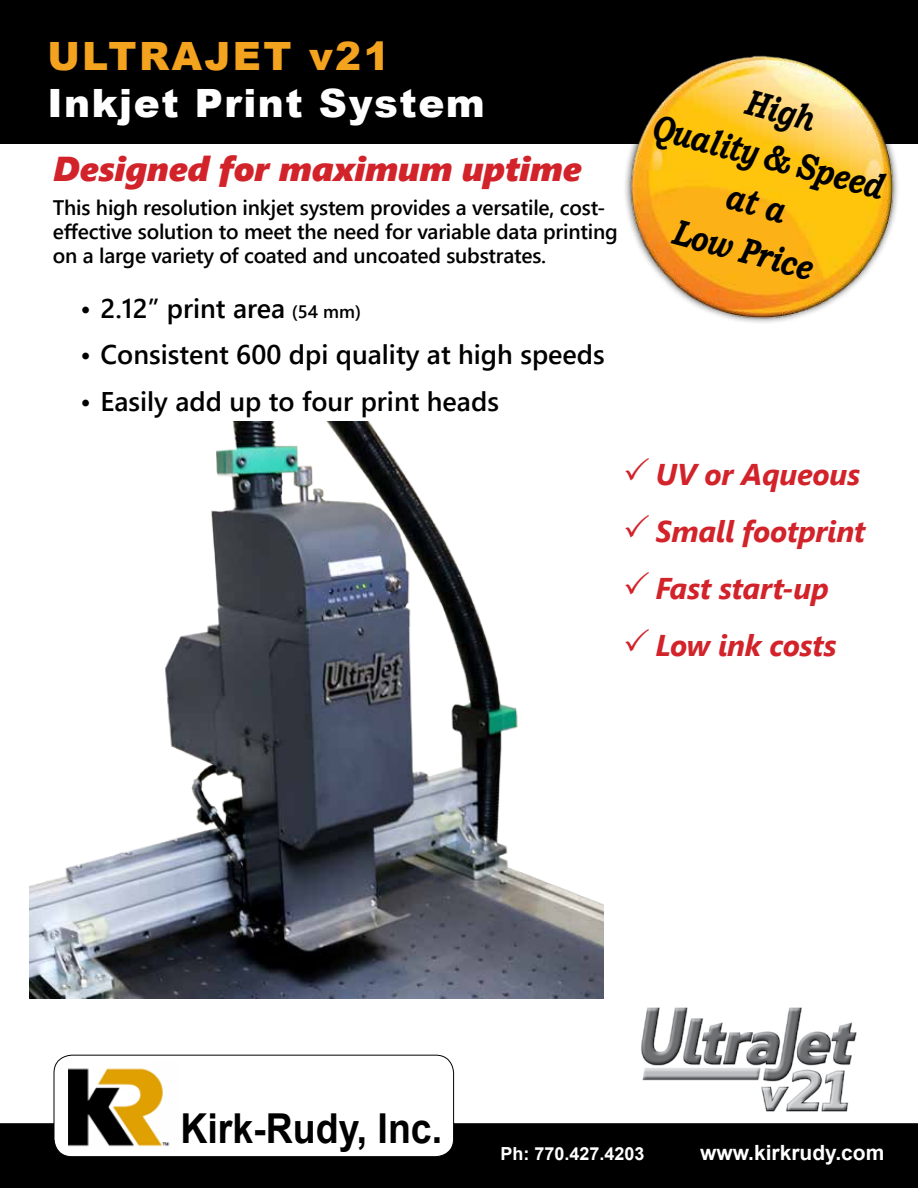
<style>
.page{position:relative;width:918px;height:1188px;background:#fff}
.page>*{position:absolute;margin:0;border:0;box-sizing:border-box;transform-origin:0 0}
.t1{font:700 41.25px "Arial";color:#000;scale:.91 1}
.t2{font:900 39px "Arial";letter-spacing:.04em;color:#fff}
.t3{font:900 39px "Arial";letter-spacing:.06em;color:#f4a31e}
.t4{font:italic 700 36.45px/48px "Bookman Old Style";color:#000;text-align:center;scale:.78 1}
.t5{font:italic 34.5px "Segoe UI Black";color:#d2232a}
.t6{font:italic 700 30px/57px "Segoe UI";letter-spacing:-.01em;color:#d2232a}
.t7{font:600 27px "Segoe UI";color:#000}
.t8{font:600 21px/24px "Segoe UI";letter-spacing:-.01em;color:#000}
.t9{font:700 21px "Arial";color:#fff}
.t10{font:700 18px "Arial";color:#fff}
.s1{font-size:18px}
</style>
<div class="page">
<div style="left:0;top:0;width:918px;height:144px;background:#000"></div>
<div style="left:17px;top:42px;width:901px;height:100px;background:#000"></div>
<div style="left:1px;top:1124px;width:916px;height:63px;background:#000"></div>
<div style="left:0;top:1123px;width:918px;height:65px;border:2px solid #000"></div>
<div style="left:54px;top:1055px;width:400px;height:102px;background:#fff;border-radius:18px"></div>
<div style="left:54px;top:1055px;width:400px;height:102px;border:1px solid #000;border-radius:18px"></div>
<img style="left:68px;top:1068px;width:102px;height:79px">
<img style="left:641px;top:1007px;width:216px;height:105px">
<img style="left:29px;top:421px;width:575px;height:578px">
<img style="left:624px;top:55px;width:277px;height:268px">
<h2 class="t3" style="left:47px;top:28px;width:344px">ULTRAJET v21</h2>
<h2 class="t2" style="left:47px;top:75px;width:439px">Inkjet Print System</h2>
<h3 class="t5" style="left:53px;top:142px;width:530px">Designed for maximum uptime</h3>
<p class="t8" style="left:53px;top:195px;width:566px">This high resolution inkjet system provides a versatile, cost&shy;effective solution to meet the need for variable data printing on a large variety of coated and uncoated substrates.</p>
<p class="t7" style="left:80px;top:286px;width:282px">• 2.12” print area <span class="s1">(54 mm)</span></p>
<p class="t7" style="left:80px;top:333px;width:526px">• Consistent 600 dpi quality at high speeds</p>
<p class="t7" style="left:80px;top:379px;width:420px">• Easily add up to four print heads</p>
<h3 class="t4" style="left:671px;top:56px;width:307px;rotate:15deg">High<br>Quality &amp; Speed at a<br>Low Price</h3>
<h3 class="t6" style="left:656px;top:445px;width:211px">UV or Aqueous<br>Small footprint<br>Fast start-up<br>Low ink costs</h3>
<h1 class="t1" style="left:180px;top:1100px;width:289px">Kirk-Rudy, Inc.</h1>
<p class="t10" style="left:500px;top:1141px;width:146px">Ph: 770.427.4203</p>
<p class="t9" style="left:700px;top:1138px;width:186px">www.kirkrudy.com</p>
</div>
